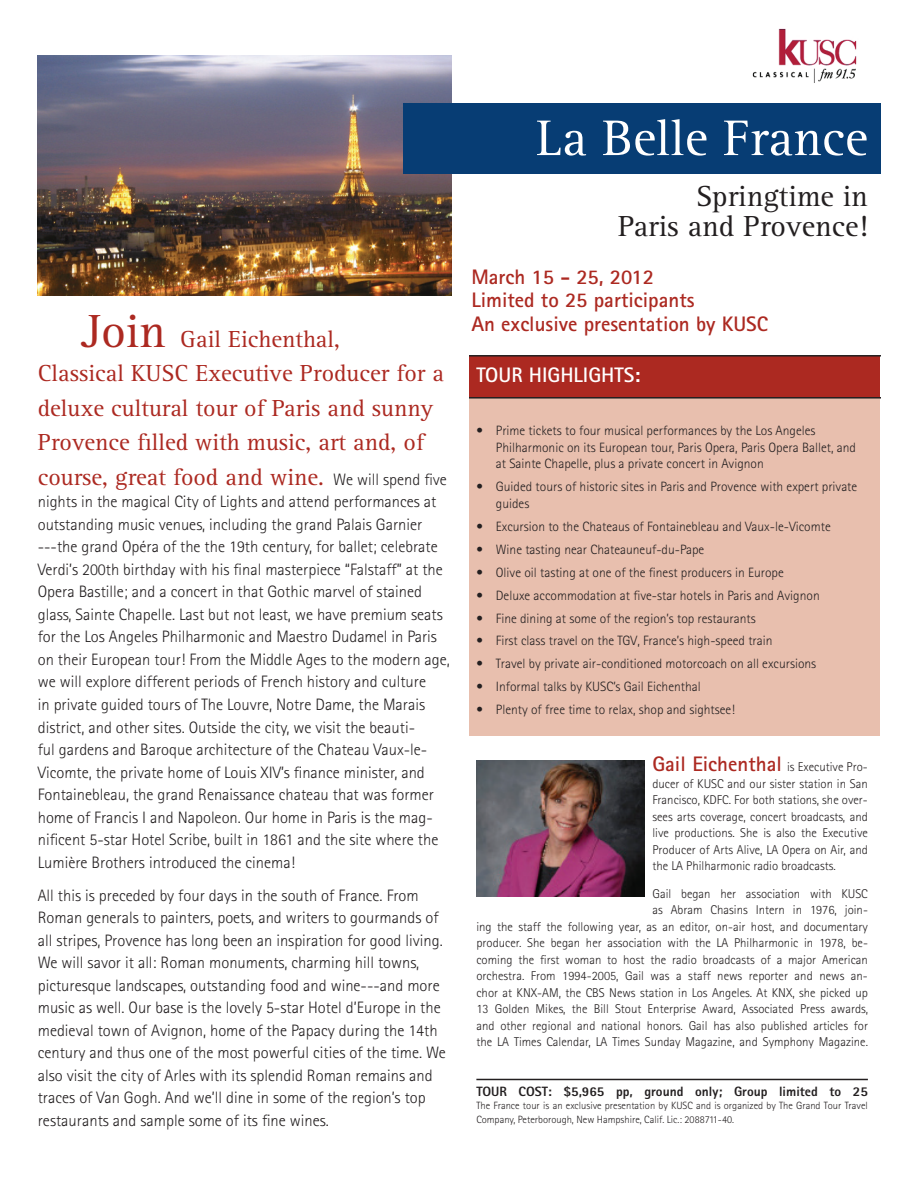
<style>
.page{position:relative;width:918px;height:1188px;background:#fff}
.page>*{position:absolute;margin:0;border:0;box-sizing:border-box;transform-origin:0 0}
.t1{font:51.75px "Rotis Serif";color:#fff}
.t2{font:30px/30px "Rotis Serif";color:#231f20;text-align:right}
.t3{font:24px/34.5px "Rotis Serif";color:#ac2921}
.t4{font:700 21px/23.5px "Rotis Sans Serif";color:#ac2921}
.t5{font:700 21px "Rotis Sans Serif";color:#fff}
.t6{font:300 16.5px/22.5px "Rotis Sans Serif";color:#231f20}
.t7{font:300 13.5px/16.5px "Rotis Sans Serif";color:#231f20}
.t8{font:800 13.5px "Rotis Sans Serif";color:#231f20}
.t9{font:300 12.75px/16.5px "Rotis Sans Serif";color:#231f20;text-align:justify}
.t10{font:300 10.5px/13.5px "Rotis Sans Serif";color:#231f20}
.s1{font-size:48px}
.s2{font-family:"Rotis Sans Serif";font-weight:300;font-size:16.5px;color:#231f20}
.s3{font-weight:700;font-size:21px;color:#ac2921}
</style>
<div class="page">
<img style="left:38px;top:55px;width:414px;height:240px">
<div style="left:470px;top:356px;width:410px;height:380px;background:#e8bfae"></div>
<div style="left:470px;top:356px;width:410px;height:43px;background:#ac2921"></div>
<div style="left:403px;top:103px;width:477px;height:71px;background:#073d74"></div>
<hr style="left:476px;top:1079px;width:392px;height:1px;background:#231f20">
<img style="left:752px;top:28px;width:105px;height:55px">
<img style="left:476px;top:760px;width:169px;height:136px">
<h3 class="t3" style="left:38px;top:322px;width:411px;text-indent:43px"><span class="s1">Join</span> Gail Eichenthal,<br>Classical KUSC Executive Producer for a deluxe cultural tour of Paris and sunny Provence filled with music, art and, of course, great food and wine. <span class="s2">We will spend five</span></h3>
<p class="t6" style="left:38px;top:491px;width:414px">nights in the magical City of Lights and attend performances at outstanding music venues, including the grand Palais Garnier ---the grand Opéra of the the 19th century, for ballet; celebrate Verdi’s 200th birthday with his final masterpiece “Falstaff” at the Opera Bastille; and a concert in that Gothic marvel of stained glass, Sainte Chapelle. Last but not least, we have premium seats for the Los Angeles Philharmonic and Maestro Dudamel in Paris on their European tour! From the Middle Ages to the modern age, we will explore different periods of French history and culture<br>in private guided tours of The Louvre, Notre Dame, the Marais district, and other sites. Outside the city, we visit the beauti-<br>ful gardens and Baroque architecture of the Chateau Vaux-le-Vicomte, the private home of Louis XIV’s finance minister, and Fontainebleau, the grand Renaissance chateau that was former home of Francis I and Napoleon. Our home in Paris is the mag&shy;nificent 5-star Hotel Scribe, built in 1861 and the site where the Lumière Brothers introduced the cinema!</p>
<p class="t6" style="left:38px;top:884px;width:410px">All this is preceded by four days in the south of France. From Roman generals to painters, poets, and writers to gourmands of all stripes, Provence has long been an inspiration for good living.<br>We will savor it all: Roman monuments, charming hill towns, picturesque landscapes, outstanding food and wine---and more music as well. Our base is the lovely 5-star Hotel d’Europe in the medieval town of Avignon, home of the Papacy during the 14th century and thus one of the most powerful cities of the time. We also visit the city of Arles with its splendid Roman remains and traces of Van Gogh. And we’ll dine in some of the region’s top restaurants and sample some of its fine wines.</p>
<h1 class="t1" style="left:536px;top:108px;width:333px">La Belle France</h1>
<h2 class="t2" style="left:618px;top:182px;width:251px">Springtime in<br>Paris and Provence!</h2>
<p class="t4" style="left:471px;top:264px;width:298px">March 15 - 25, 2012<br>Limited to 25 participants<br>An exclusive presentation by KUSC</p>
<p class="t5" style="left:476px;top:361px;width:166px">TOUR HIGHLIGHTS:</p>
<p class="t7" style="left:496px;top:422px;width:362px;text-indent:-19px">• Prime tickets to four musical performances by the Los Angeles<br>Philharmonic on its European tour, Paris Opera, Paris Opera Ballet, and at Sainte Chapelle, plus a private concert in Avignon</p>
<p class="t7" style="left:496px;top:478px;width:363px;text-indent:-19px">• Guided tours of historic sites in Paris and Provence with expert private guides</p>
<p class="t7" style="left:476px;top:518px;width:356px">• Excursion to the Chateaus of Fontainebleau and Vaux-le-Vicomte</p>
<p class="t7" style="left:476px;top:541px;width:229px">• Wine tasting near Chateauneuf-du-Pape</p>
<p class="t7" style="left:476px;top:564px;width:309px">• Olive oil tasting at one of the finest producers in Europe</p>
<p class="t7" style="left:476px;top:587px;width:345px">• Deluxe accommodation at five-star hotels in Paris and Avignon</p>
<p class="t7" style="left:476px;top:610px;width:281px">• Fine dining at some of the region’s top restaurants</p>
<p class="t7" style="left:476px;top:633px;width:298px">• First class travel on the TGV, France’s high-speed train</p>
<p class="t7" style="left:476px;top:656px;width:341px">• Travel by private air-conditioned motorcoach on all excursions</p>
<p class="t7" style="left:476px;top:679px;width:226px">• Informal talks by KUSC’s Gail Eichenthal</p>
<p class="t7" style="left:476px;top:702px;width:260px">• Plenty of free time to relax, shop and sightsee!</p>
<p class="t9" style="left:652px;top:759px;width:217px"><span class="s3">Gail Eichenthal</span> is Executive Pro&shy;ducer of KUSC and our sister station in San Francisco, KDFC. For both stations, she over&shy;sees arts coverage, concert broadcasts, and live productions. She is also the Executive Producer of Arts Alive, LA Opera on Air, and the LA Philharmonic radio broadcasts.</p>
<p class="t9" style="left:476px;top:885px;width:393px;text-align:right">Gail began her association with KUSC<br>as Abram Chasins Intern in 1976, join-<br>ing the staff the following year, as an editor, on-air host, and documentary producer. She began her association with the LA Philharmonic in 1978, be&shy;coming the first woman to host the radio broadcasts of a major American orchestra. From 1994-2005, Gail was a staff news reporter and news an&shy;chor at KNX-AM, the CBS News station in Los Angeles. At KNX, she picked up 13 Golden Mikes, the Bill Stout Enterprise Award, Associated Press awards, and other regional and national honors. Gail has also published articles for the LA Times Calendar, LA Times Sunday Magazine, and Symphony Magazine.</p>
<p class="t8" style="left:476px;top:1082px;width:393px">TOUR COST: $5,965 pp, ground only; Group limited to 25</p>
<p class="t10" style="left:476px;top:1099px;width:393px">The France tour is an exclusive presentation by KUSC and is organized by The Grand Tour Travel<br>Company, Peterborough, New Hampshire, Calif. Lic.: 2088711-40.</p>
</div>
